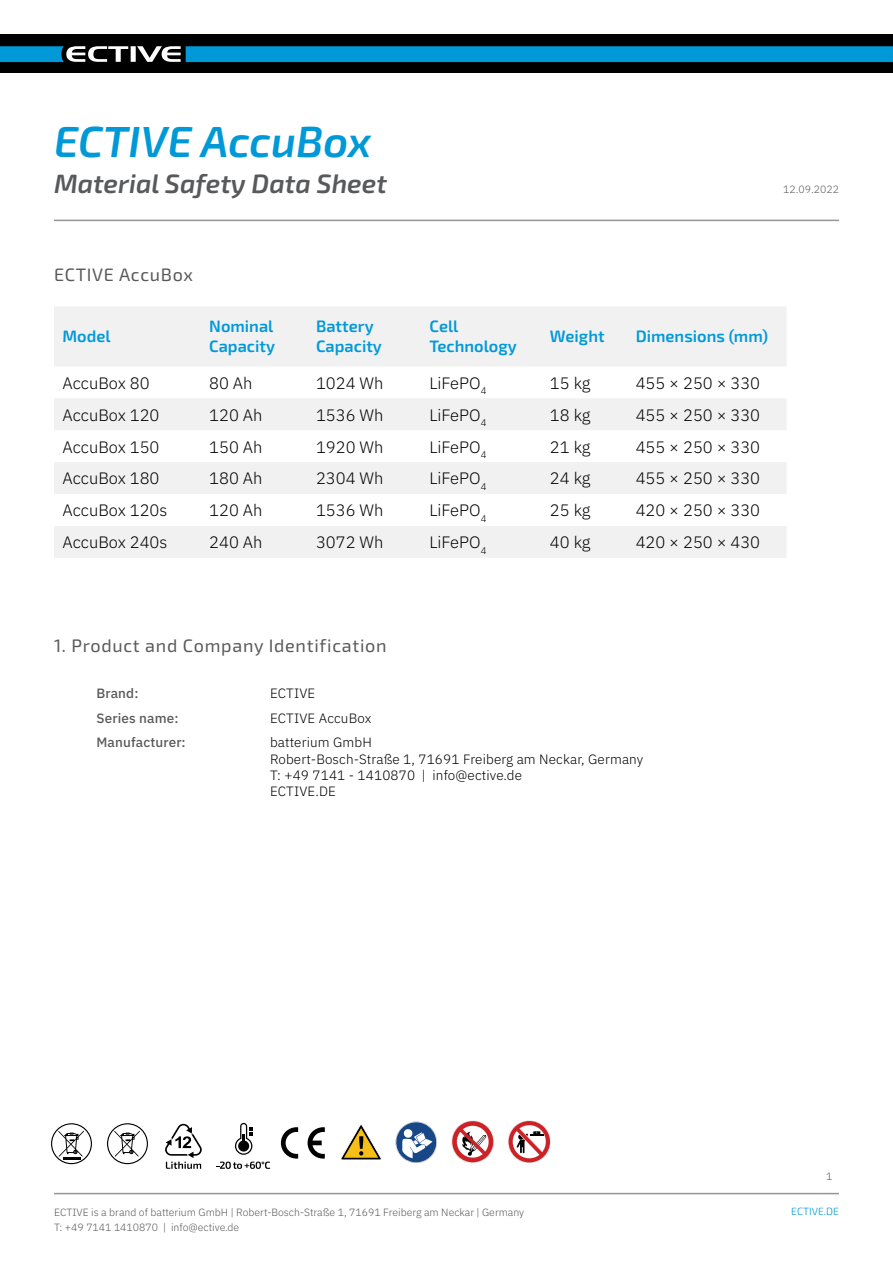
<style>
.page{position:relative;width:893px;height:1263px;background:#fff}
.page>*{position:absolute;margin:0;border:0;box-sizing:border-box;transform-origin:0 0}
.t1{font:italic 600 43.5px "Exo 2";color:#0099d8}
.t2{font:italic 600 26.55px "Exo 2";color:#58595b}
.t3{font:18px "Exo 2";letter-spacing:.04em;color:#58595b}
.t4{font:300 16.5px "IBM Plex Sans";color:#000}
.t5{font:600 16.5px/19.8px "Exo 2";color:#0099d8}
.t6{font:300 13.5px/16.2px "IBM Plex Sans";letter-spacing:.01em;color:#000}
.t7{font:500 13.5px "IBM Plex Sans";letter-spacing:.01em;color:#58595b}
.t8{font:300 10.5px/15px "IBM Plex Sans";color:#58595b}
.t9{font:300 10.5px "Exo 2";color:#0099d8}
</style>
<div class="page">
<div style="left:0;top:35px;width:893px;height:38px;background:#000"></div>
<svg style="left:0;top:46px;width:181px;height:16px"></svg>
<div style="left:186px;top:46px;width:707px;height:16px;background:#0099d8"></div>
<hr style="left:54px;top:1193px;width:785px;height:1px;background:#939598">
<hr style="left:54px;top:220px;width:785px;height:1px;background:#939598">
<svg style="left:54px;top:307px;width:732px;height:251px;fill:#f1f1f2"></svg>
<svg style="left:508px;top:1120px;width:42px;height:43px"></svg>
<svg style="left:452px;top:1120px;width:42px;height:43px"></svg>
<svg style="left:51px;top:1123px;width:41px;height:41px"></svg>
<svg style="left:395px;top:1122px;width:42px;height:41px"></svg>
<svg style="left:107px;top:1123px;width:41px;height:41px"></svg>
<svg style="left:281px;top:1127px;width:17px;height:31px"></svg>
<svg style="left:308px;top:1127px;width:17px;height:31px"></svg>
<svg style="left:165px;top:1124px;width:37px;height:45px"></svg>
<svg style="left:216px;top:1161px;width:54px;height:8px"></svg>
<svg style="left:341px;top:1124px;width:41px;height:36px"></svg>
<svg style="left:235px;top:1123px;width:17px;height:32px"></svg>
<h1 class="t1" style="left:54px;top:116px;width:319px">ECTIVE AccuBox</h1>
<h2 class="t2" style="left:54px;top:168px;width:334px">Material Safety Data Sheet</h2>
<p class="t8" style="left:783px;top:181px;width:57px">12.09.2022</p>
<p class="t3" style="left:54px;top:264px;width:140px">ECTIVE AccuBox</p>
<p class="t5" style="left:63px;top:327px;width:50px">Model</p>
<p class="t5" style="left:209px;top:317px;width:67px">Nominal<br>Capacity</p>
<p class="t5" style="left:316px;top:317px;width:67px">Battery<br>Capacity</p>
<p class="t5" style="left:429px;top:317px;width:89px">Cell<br>Technology</p>
<p class="t5" style="left:550px;top:327px;width:56px">Weight</p>
<p class="t5" style="left:636px;top:327px;width:134px">Dimensions (mm)</p>
<p class="t4" style="left:63px;top:370px;width:89px">AccuBox 80</p>
<p class="t4" style="left:209px;top:370px;width:45px">80 Ah</p>
<p class="t4" style="left:316px;top:370px;width:69px">1024 Wh</p>
<p class="t4" style="left:429px;top:370px;width:58px">LiFePO<sub>4</sub></p>
<p class="t4" style="left:550px;top:370px;width:42px">15 kg</p>
<p class="t4" style="left:636px;top:370px;width:126px">455 × 250 × 330</p>
<p class="t4" style="left:63px;top:402px;width:98px">AccuBox 120</p>
<p class="t4" style="left:209px;top:402px;width:55px">120 Ah</p>
<p class="t4" style="left:316px;top:402px;width:69px">1536 Wh</p>
<p class="t4" style="left:429px;top:402px;width:58px">LiFePO<sub>4</sub></p>
<p class="t4" style="left:550px;top:402px;width:42px">18 kg</p>
<p class="t4" style="left:636px;top:402px;width:126px">455 × 250 × 330</p>
<p class="t4" style="left:63px;top:434px;width:98px">AccuBox 150</p>
<p class="t4" style="left:209px;top:434px;width:55px">150 Ah</p>
<p class="t4" style="left:316px;top:434px;width:69px">1920 Wh</p>
<p class="t4" style="left:429px;top:434px;width:58px">LiFePO<sub>4</sub></p>
<p class="t4" style="left:550px;top:434px;width:42px">21 kg</p>
<p class="t4" style="left:636px;top:434px;width:126px">455 × 250 × 330</p>
<p class="t4" style="left:63px;top:466px;width:98px">AccuBox 180</p>
<p class="t4" style="left:209px;top:466px;width:55px">180 Ah</p>
<p class="t4" style="left:316px;top:466px;width:69px">2304 Wh</p>
<p class="t4" style="left:429px;top:466px;width:58px">LiFePO<sub>4</sub></p>
<p class="t4" style="left:550px;top:466px;width:42px">24 kg</p>
<p class="t4" style="left:636px;top:466px;width:126px">455 × 250 × 330</p>
<p class="t4" style="left:63px;top:498px;width:106px">AccuBox 120s</p>
<p class="t4" style="left:209px;top:498px;width:55px">120 Ah</p>
<p class="t4" style="left:316px;top:498px;width:69px">1536 Wh</p>
<p class="t4" style="left:429px;top:498px;width:58px">LiFePO<sub>4</sub></p>
<p class="t4" style="left:550px;top:498px;width:42px">25 kg</p>
<p class="t4" style="left:636px;top:498px;width:126px">420 × 250 × 330</p>
<p class="t4" style="left:63px;top:530px;width:106px">AccuBox 240s</p>
<p class="t4" style="left:209px;top:530px;width:55px">240 Ah</p>
<p class="t4" style="left:316px;top:530px;width:69px">3072 Wh</p>
<p class="t4" style="left:429px;top:530px;width:58px">LiFePO<sub>4</sub></p>
<p class="t4" style="left:550px;top:530px;width:42px">40 kg</p>
<p class="t4" style="left:636px;top:530px;width:126px">420 × 250 × 430</p>
<p class="t3" style="left:54px;top:635px;width:334px">1. Product and Company Identification</p>
<p class="t7" style="left:97px;top:683px;width:44px">Brand:</p>
<p class="t6" style="left:270px;top:684px;width:47px">ECTIVE</p>
<p class="t7" style="left:97px;top:707px;width:84px">Series name:</p>
<p class="t6" style="left:270px;top:709px;width:103px">ECTIVE AccuBox</p>
<p class="t7" style="left:97px;top:732px;width:91px">Manufacturer:</p>
<p class="t6" style="left:270px;top:733px;width:375px">batterium GmbH<br>Robert-Bosch-Straße 1, 71691 Freiberg am Neckar, Germany<br>T: +49 7141 - 1410870 | info@ective.de<br>ECTIVE.DE</p>
<p class="t8" style="left:826px;top:1168px;width:8px">1</p>
<p class="t8" style="left:54px;top:1204px;width:472px">ECTIVE is a brand of batterium GmbH | Robert-Bosch-Straße 1, 71691 Freiberg am Neckar | Germany<br>T: +49 7141 1410870 | info@ective.de</p>
<p class="t9" style="left:791px;top:1205px;width:49px">ECTIVE.DE</p>
</div>
